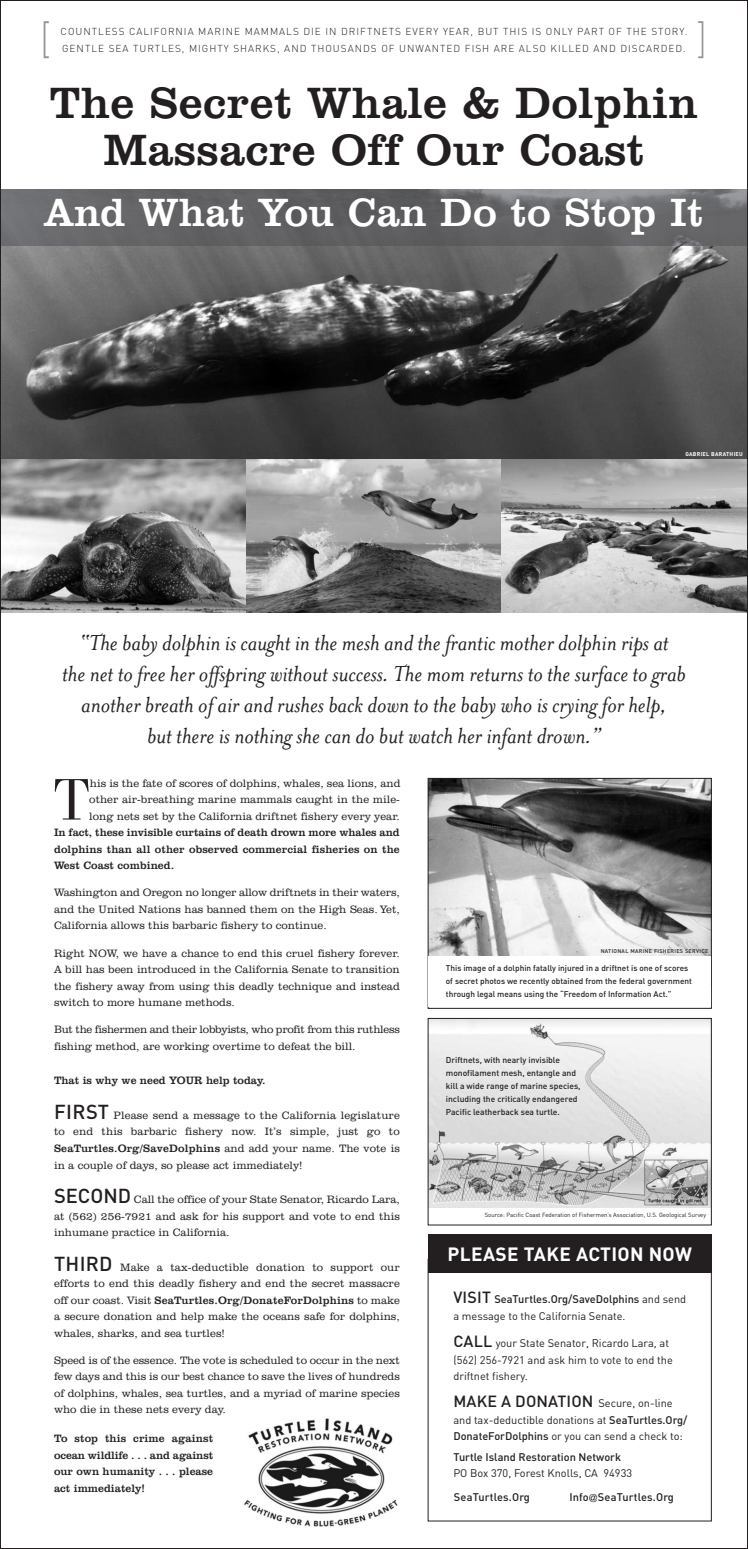
<style>
.page{position:relative;width:748px;height:1549px;background:#fff}
.page>*{position:absolute;margin:0;border:0;box-sizing:border-box;transform-origin:0 0}
.t1{font:300 60.6px "Bodoni Antiqua T";color:#231f20}
.t2{font:45px/47px "Clarendon BT";letter-spacing:.01em;color:#231f20;text-align:center}
.t3{font:300 43px "DIN";color:#939598;scale:.8 1}
.t4{font:40.5px "Clarendon BT";letter-spacing:.005em;color:#fff}
.t5{font:italic 25px/31px "Mrs Eaves";color:#231f20;text-align:center}
.t6{font:700 19px "DIN";letter-spacing:.02em;color:#fff}
.t7{font:300 11px/16.5px "Clarendon BT";color:#231f20;text-align:justify}
.t8{font:11px/16.5px "DIN";color:#231f20}
.t9{font:11px/16.5px "Clarendon BT";color:#231f20;text-align:justify}
.t10{font:300 11px/16.5px "Clarendon BT";letter-spacing:-.025em;color:#231f20}
.t11{font:500 11px "DIN";color:#231f20}
.t12{font:300 10px "DIN";letter-spacing:.1em;color:#231f20}
.t13{font:500 8.5px/13px "DIN";color:#231f20}
.t14{font:500 8.2px/13px "DIN";color:#231f20}
.t15{font:6px "DIN";color:#231f20}
.t16{font:500 5.5px "DIN";letter-spacing:.05em;color:#231f20}
.t17{font:700 5.5px "DIN";letter-spacing:.05em;color:#fff}
.s1{font-family:"DIN Pro";font-weight:500;font-size:20px}
.s2{font-weight:400}
.s3{font-family:"DIN Pro";font-weight:500;font-size:16px}
.s4{font-weight:500}
.s5{font-family:"Helvetica";font-weight:300}
</style>
<div class="page">
<img style="left:2px;top:245px;width:743px;height:367px">
<img style="left:2px;top:189px;width:743px;height:56px">
<img style="left:429px;top:1020px;width:280px;height:187px">
<img style="left:429px;top:780px;width:280px;height:176px">
<div style="left:427px;top:778px;width:284px;height:230px;border:1px solid #231f20"></div>
<img style="left:244px;top:1418px;width:154px;height:109px">
<div style="left:428px;top:1235px;width:283px;height:38px;background:#231f20"></div>
<div style="left:428px;top:956px;width:283px;height:50px;background:#fff"></div>
<h3 class="t3" style="left:40px;top:15px;width:14px">[</h3>
<h3 class="t3" style="left:696px;top:15px;width:14px">]</h3>
<p class="t12" style="left:61px;top:26px;width:628px">COUNTLESS CALIFORNIA MARINE MAMMALS DIE IN DRIFTNETS EVERY YEAR, BUT THIS IS ONLY PART OF THE STORY.</p>
<p class="t12" style="left:62px;top:43px;width:625px">GENTLE SEA TURTLES, MIGHTY SHARKS, AND THOUSANDS OF UNWANTED FISH ARE ALSO KILLED AND DISCARDED.</p>
<h2 class="t2" style="left:50px;top:84px;width:649px">The Secret Whale &amp; Dolphin<br>Massacre Off Our Coast</h2>
<h3 class="t4" style="left:44px;top:199px;width:660px">And What You Can Do to Stop It</h3>
<p class="t17" style="left:685px;top:451px;width:59px">GABRIEL BARATHIEU</p>
<p class="t5" style="left:62px;top:626px;width:624px">“The baby dolphin is caught in the mesh and the frantic mother dolphin rips at<br>the net tofree her offspring without success. The mom returns to the surface to grab another breath ofair and rushes back down to the baby who is crying for help,<br>but there is nothing she can do but watch her infant drown.”</p>
<h1 class="t1" style="left:54px;top:763px;width:37px">T</h1>
<p class="t7" style="left:89px;top:776px;width:312px">his is the fate of scores of dolphins, whales, sea lions, and other air-breathing marine mammals caught in the mile&shy;long nets set by the California driftnet fishery every year.</p>
<p class="t9" style="left:54px;top:825px;width:347px">In fact, these invisible curtains of death drown more whales and dolphins than all other observed commercial fisheries on the West Coast combined.</p>
<p class="t7" style="left:54px;top:885px;width:347px">Washington and Oregon no longer allow driftnets in their waters, and the United Nations has banned them on the High Seas. Yet, California allows this barbaric fishery to continue.</p>
<p class="t7" style="left:54px;top:946px;width:347px">Right NOW, we have a chance to end this cruel fishery forever.<br>A bill has been introduced in the California Senate to transition the fishery away from using this deadly technique and instead switch to more humane methods.</p>
<p class="t10" style="left:54px;top:1023px;width:347px">But the fishermen and their lobbyists, who profit from this ruthless fishing method, are working overtime to defeat the bill.</p>
<p class="t9" style="left:54px;top:1074px;width:213px">That is why we need YOUR help today.</p>
<p class="t7" style="left:54px;top:1108px;width:347px"><span class="s1">FIRST</span> Please send a message to the California legislature to end this barbaric fishery now. It’s simple, just go to <span class="s2">SeaTurtles.Org/SaveDolphins</span> and add your name. The vote is in a couple of days, so please act immediately!</p>
<p class="t7" style="left:54px;top:1192px;width:347px"><span class="s1">SECOND</span> Call the office of your State Senator, Ricardo Lara, at (562) 256-7921 and ask for his support and vote to end this inhumane practice in California.</p>
<p class="t7" style="left:54px;top:1260px;width:347px"><span class="s1">THIRD</span> Make a tax-deductible donation to support our efforts to end this deadly fishery and end the secret massacre off our coast. Visit <span class="s2">SeaTurtles.Org/DonateForDolphins</span> to make a secure donation and help make the oceans safe for dolphins, whales, sharks, and sea turtles!</p>
<p class="t7" style="left:54px;top:1353px;width:347px">Speed is of the essence. The vote is scheduled to occur in the next few days and this is our best chance to save the lives of hundreds of dolphins, whales, sea turtles, and a myriad of marine species who die in these nets every day.</p>
<p class="t9" style="left:54px;top:1431px;width:161px">To stop this crime against ocean wildlife . . . and against our own humanity . . . please act immediately!</p>
<p class="t16" style="left:600px;top:948px;width:109px">NATIONAL MARINE FISHERIES SERVICE</p>
<p class="t14" style="left:445px;top:962px;width:248px">This image of a dolphin fatally injured in a driftnet is one of scores of secret photos we recently obtained from the federal government through legal means using the “Freedom of Information Act.”</p>
<p class="t13" style="left:445px;top:1053px;width:136px">Driftnets, with nearly invisible monofilament mesh, entangle and kill a wide range of marine species, including the critically endangered Pacific leatherback sea turtle.</p>
<p class="t15" style="left:484px;top:1211px;width:223px">Source: Pacific Coast Federation of Fishermen’s Association, U.S. Geological Survey</p>
<h3 class="t6" style="left:447px;top:1243px;width:246px">PLEASE TAKE ACTION NOW</h3>
<p class="t8" style="left:453px;top:1291px;width:234px"><span class="s3">VISIT</span> <span class="s4">SeaTurtles.Org/SaveDolphins</span> and send a message to the California Senate.</p>
<p class="t8" style="left:453px;top:1335px;width:221px"><span class="s3">CALL</span> your State Senator, Ricardo Lara, at (562) 256-7921 and ask him to vote to end the driftnet fishery.</p>
<p class="t8" style="left:453px;top:1395px;width:235px"><span class="s3">MAKE A DONATION</span> Secure, on-line and tax-deductible donations at <span class="s4">SeaTurtles.Org/<br>DonateForDolphins</span> or you can send a check to:</p>
<p class="t11" style="left:453px;top:1450px;width:169px">Turtle Island Restoration Network</p>
<p class="t8" style="left:453px;top:1465px;width:180px">PO Box 370, Forest Knolls, CA 94933</p>
<p class="t11" style="left:454px;top:1491px;width:78px">SeaTurtles.Org</p>
<p class="t11" style="left:569px;top:1491px;width:106px">Info<span class="s5">@</span>SeaTurtles.Org</p>
</div>
